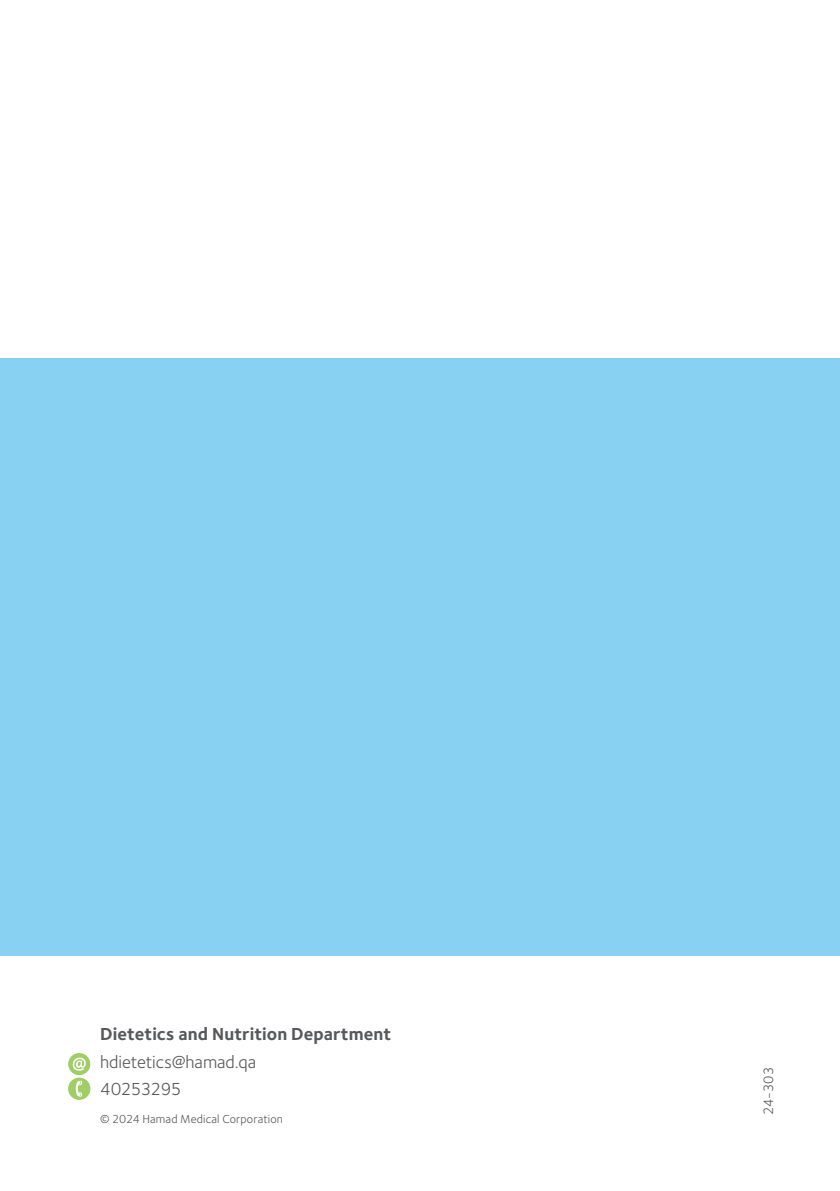
<style>
.page{position:relative;width:840px;height:1191px;background:#fff}
.page>*{position:absolute;margin:0;border:0;box-sizing:border-box;transform-origin:0 0}
.Inner_-_Body{font:700 18px "Foundry Sterling";letter-spacing:.005em;color:#57585a}
.Inner_-_Body-2{font:18px "Foundry Sterling";letter-spacing:-.005em;color:#57585a}
.Inner_-_Body-3{font:18px "Foundry Sterling";letter-spacing:-.03em;color:#57585a}
.Inner_-_Body-4{font:14px "Foundry Sterling";color:#57585a}
.Inner_-_Body-5{font:12px "Foundry Sterling";letter-spacing:.01em;color:#57585a}
</style>
<div class="page">
<div style="left:68px;top:1053px;width:22px;height:22px;background:#9fce66;border-radius:50%"></div>
<svg style="left:72px;top:1057px;width:14px;height:13px"></svg>
<div style="left:68px;top:1077px;width:22px;height:22px;background:#9fce66;border-radius:50%"></div>
<svg style="left:76px;top:1080px;width:6px;height:16px"></svg>
<div style="left:0;top:358px;width:839px;height:597px;background:#88d1f3"></div>
<p class="Inner_-_Body" style="left:100px;top:1023px;width:293px">Dietetics and Nutrition Department</p>
<p class="Inner_-_Body-2" style="left:100px;top:1051px;width:157px">hdietetics@hamad.qa</p>
<p class="Inner_-_Body-3" style="left:100px;top:1078px;width:83px">40253295</p>
<p class="Inner_-_Body-5" style="left:100px;top:1112px;width:184px">© 2024 Hamad Medical Corporation</p>
<p class="Inner_-_Body-4" style="left:759px;top:1115px;width:50px;rotate:-90deg">24-303</p>
</div>
